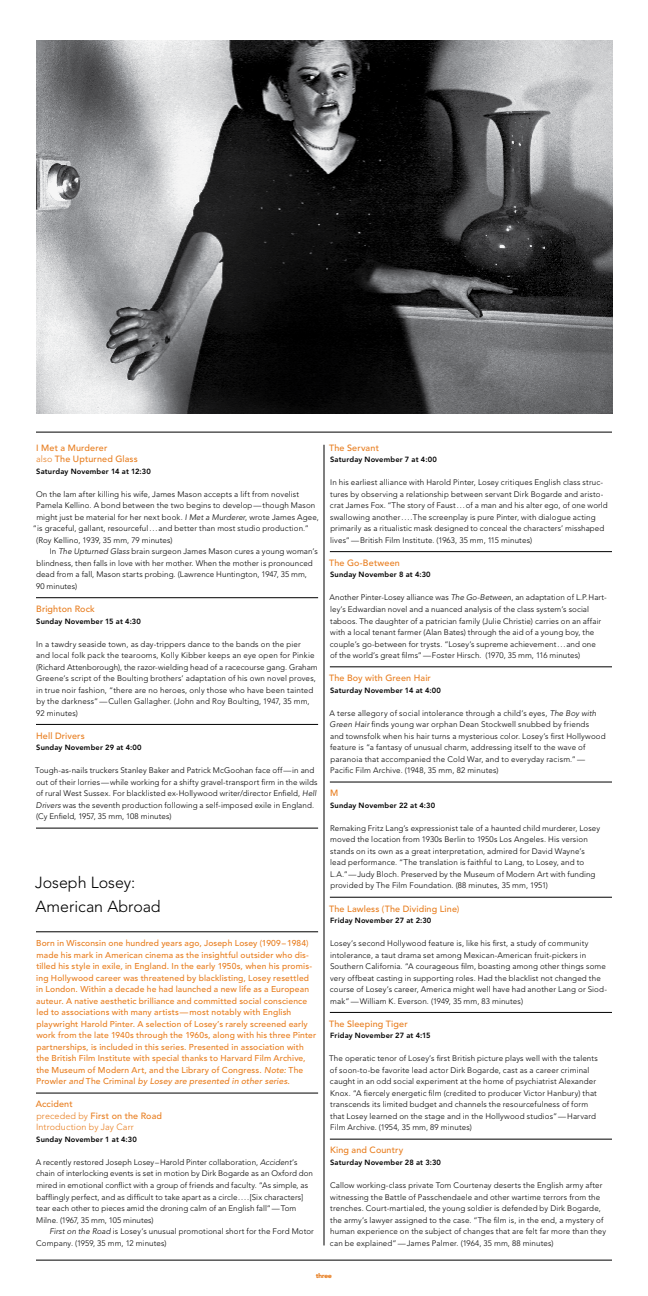
<style>
.page{position:relative;width:648px;height:1296px;background:#fff}
.page>*{position:absolute;margin:0;border:0;box-sizing:border-box;transform-origin:0 0}
.t1{font:300 16px/23px "Avenir LT Std";color:#000}
.t2{font:500 9px/11.5px "Avenir LT Std";letter-spacing:.02em;color:#e87d1e}
.t3{font:300 9px/11.5px "Avenir LT Std";letter-spacing:.01em;color:#e87d1e}
.t4{font:500 8.5px/11.5px "Avenir LT Std";letter-spacing:.02em;color:#e87d1e}
.t5{font:300 8px/11.5px "Avenir LT Std";letter-spacing:.015em;color:#000}
.t6{font:800 7.5px "Avenir LT Std";letter-spacing:.02em;color:#000}
.t7{font:500 6.5px "Avenir LT Std";color:#e87d1e}
.s1{font-weight:300}
.s2{font-style:italic}
.s3{font-weight:500}
</style>
<div class="page">
<hr style="left:36px;top:598px;width:282px;height:1px;background:#000">
<hr style="left:36px;top:724px;width:282px;height:1px;background:#000">
<hr style="left:36px;top:828px;width:282px;height:1px;background:#000">
<hr style="left:36px;top:932px;width:282px;height:1px;background:#000">
<hr style="left:36px;top:1093px;width:282px;height:1px;background:#000">
<hr style="left:330px;top:551px;width:282px;height:1px;background:#000">
<hr style="left:330px;top:667px;width:282px;height:1px;background:#000">
<hr style="left:330px;top:782px;width:282px;height:1px;background:#000">
<hr style="left:330px;top:897px;width:282px;height:1px;background:#000">
<hr style="left:330px;top:1012px;width:282px;height:1px;background:#000">
<hr style="left:330px;top:1139px;width:282px;height:1px;background:#000">
<hr style="left:36px;top:1260px;width:576px;height:1px;background:#000">
<hr style="left:324px;top:445px;width:1px;height:800px;background:#000">
<img style="left:36px;top:41px;width:576px;height:373px">
<hr style="left:36px;top:432px;width:576px;height:1px;background:#000">
<p class="t2" style="left:36px;top:442px;width:103px">I Met a Murderer<br><span class="s1">also</span> The Upturned Glass</p>
<p class="t6" style="left:36px;top:467px;width:116px">Saturday November 14 at 12:30</p>
<p class="t5" style="left:36px;top:488px;width:265px">On the lam after killing his wife, James Mason accepts a lift from novelist</p>
<p class="t5" style="left:36px;top:500px;width:281px">Pamela Kellino. A bond between the two begins to develop—though Mason</p>
<p class="t5" style="left:36px;top:511px;width:284px">might just be material for her next book. <span class="s2">I Met a Murderer</span>, wrote James Agee,</p>
<p class="t5" style="left:33px;top:523px;width:277px">“is graceful, gallant, resourceful...and better than most studio production.”</p>
<p class="t5" style="left:36px;top:534px;width:138px">(Roy Kellino, 1939, 35 mm, 79 minutes)</p>
<p class="t5" style="left:50px;top:546px;width:269px">In <span class="s2">The Upturned Glass</span> brain surgeon James Mason cures a young woman’s</p>
<p class="t5" style="left:36px;top:557px;width:278px">blindness, then falls in love with her mother. When the mother is pronounced</p>
<p class="t5" style="left:36px;top:569px;width:272px">dead from a fall, Mason starts probing. (Lawrence Huntington, 1947, 35 mm,</p>
<p class="t5" style="left:36px;top:580px;width:43px">90 minutes)</p>
<p class="t2" style="left:36px;top:603px;width:60px">Brighton Rock</p>
<p class="t6" style="left:36px;top:616px;width:106px">Sunday November 15 at 4:30</p>
<p class="t5" style="left:36px;top:638px;width:283px">In a tawdry seaside town, as day-trippers dance to the bands on the pier<br>and local folk pack the tearooms, Kolly Kibber keeps an eye open for Pinkie (Richard Attenborough), the razor-wielding head of a racecourse gang. Graham Greene’s script of the Boulting brothers’ adaptation of his own novel proves, in true noir fashion, “there are no heroes, only those who have been tainted by the darkness”—Cullen Gallagher. (John and Roy Boulting, 1947, 35 mm, 92 minutes)</p>
<p class="t2" style="left:36px;top:730px;width:50px">Hell Drivers</p>
<p class="t6" style="left:36px;top:743px;width:107px">Sunday November 29 at 4:00</p>
<p class="t5" style="left:35px;top:765px;width:284px">Tough-as-nails truckers Stanley Baker and Patrick McGoohan face off—in and out of their lorries—while working for a shifty gravel-transport firm in the wilds of rural West Sussex. For blacklisted ex-Hollywood writer/director Enfield, <span class="s2">Hell Drivers</span> was the seventh production following a self-imposed exile in England. (Cy Enfield, 1957, 35 mm, 108 minutes)</p>
<p class="t2" style="left:329px;top:442px;width:51px">The Servant</p>
<p class="t6" style="left:330px;top:455px;width:108px">Saturday November 7 at 4:00</p>
<p class="t5" style="left:330px;top:477px;width:279px">In his earliest alliance with Harold Pinter, Losey critiques English class struc&shy;tures by observing a relationship between servant Dirk Bogarde and aristo&shy;crat James Fox. “The story of Faust...of a man and his alter ego, of one world swallowing another....The screenplay is pure Pinter, with dialogue acting primarily as a ritualistic mask designed to conceal the characters’ misshaped lives”—British Film Institute. (1963, 35 mm, 115 minutes)</p>
<p class="t2" style="left:329px;top:557px;width:72px">The Go-Between</p>
<p class="t6" style="left:330px;top:570px;width:102px">Sunday November 8 at 4:30</p>
<p class="t5" style="left:330px;top:592px;width:279px">Another Pinter-Losey alliance was <span class="s2">The Go-Between</span>, an adaptation of L.P.Hart&shy;ley’s Edwardian novel and a nuanced analysis of the class system’s social taboos. The daughter of a patrician family (Julie Christie) carries on an affair with a local tenant farmer (Alan Bates) through the aid of a young boy, the couple’s go-between for trysts. “Losey’s supreme achievement...and one<br>of the world’s great films”—Foster Hirsch. (1970, 35 mm, 116 minutes)</p>
<p class="t2" style="left:329px;top:672px;width:103px">The Boy with Green Hair</p>
<p class="t6" style="left:330px;top:686px;width:112px">Saturday November 14 at 4:00</p>
<p class="t5" style="left:330px;top:707px;width:278px">A terse allegory of social intolerance through a child’s eyes, <span class="s2">The Boy with Green Hair</span> finds young war orphan Dean Stockwell snubbed by friends<br>and townsfolk when his hair turns a mysterious color. Losey’s first Hollywood feature is “a fantasy of unusual charm, addressing itself to the wave of paranoia that accompanied the Cold War, and to everyday racism.”— Pacific Film Archive. (1948, 35 mm, 82 minutes)</p>
<p class="t2" style="left:330px;top:788px;width:10px">M</p>
<p class="t6" style="left:330px;top:801px;width:106px">Sunday November 22 at 4:30</p>
<p class="t5" style="left:330px;top:822px;width:272px">Remaking Fritz Lang’s expressionist tale of a haunted child murderer, Losey moved the location from 1930s Berlin to 1950s Los Angeles. His version stands on its own as a great interpretation, admired for David Wayne’s lead performance. “The translation is faithful to Lang, to Losey, and to L.A.”—Judy Bloch. Preserved by the Museum of Modern Art with funding provided by The Film Foundation. (88 minutes, 35 mm, 1951)</p>
<p class="t2" style="left:329px;top:903px;width:132px">The Lawless (The Dividing Line)</p>
<p class="t6" style="left:330px;top:916px;width:103px">Friday November 27 at 2:30</p>
<p class="t5" style="left:330px;top:938px;width:279px">Losey’s second Hollywood feature is, like his first, a study of community intolerance, a taut drama set among Mexican-American fruit-pickers in Southern California. “A courageous film, boasting among other things some very offbeat casting in supporting roles. Had the blacklist not changed the course of Losey’s career, America might well have had another Lang or Siod&shy;mak”—William K. Everson. (1949, 35 mm, 83 minutes)</p>
<p class="t2" style="left:329px;top:1018px;width:80px">The Sleeping Tiger</p>
<p class="t6" style="left:330px;top:1031px;width:102px">Friday November 27 at 4:15</p>
<p class="t5" style="left:329px;top:1053px;width:270px">The operatic tenor of Losey’s first British picture plays well with the talents of soon-to-be favorite lead actor Dirk Bogarde, cast as a career criminal caught in an odd social experiment at the home of psychiatrist Alexander Knox. “A fiercely energetic film (credited to producer Victor Hanbury) that transcends its limited budget and channels the resourcefulness of form that Losey learned on the stage and in the Hollywood studios”—Harvard Film Archive. (1954, 35 mm, 89 minutes)</p>
<p class="t2" style="left:330px;top:1145px;width:75px">King and Country</p>
<p class="t6" style="left:330px;top:1158px;width:112px">Saturday November 28 at 3:30</p>
<p class="t5" style="left:330px;top:1180px;width:278px">Callow working-class private Tom Courtenay deserts the English army after witnessing the Battle of Passchendaele and other wartime terrors from the trenches. Court-martialed, the young soldier is defended by Dirk Bogarde, the army’s lawyer assigned to the case. “The film is, in the end, a mystery of human experience on the subject of changes that are felt far more than they can be explained”—James Palmer. (1964, 35 mm, 88 minutes)</p>
<p class="t7" style="left:316px;top:1272px;width:17px">three</p>
<h1 class="t1" style="left:35px;top:872px;width:127px">Joseph Losey:<br>American Abroad</h1>
<p class="t4" style="left:36px;top:938px;width:282px">Born in Wisconsin one hundred years ago, Joseph Losey (1909–1984) made his mark in American cinema as the insightful outsider who dis&shy;tilled his style in exile, in England. I n the early 1950s, when his promis&shy;ing Hollywood career was threatened by blacklisting, Losey resettled in London. Within a decade he had launched a new life as a European auteur. A native aesthetic brilliance and committed social conscience led to associations with many artists—most notably with English playwright Harold Pinter. A selection of Losey’s rarely screened early work from the late 1940s through the 1960s, along with his three Pinter partnerships, is included in this series. Presented in association with the British Film I nstitute with special thanks to Harvard Film Archive, the Museum of Modern Art, and the Library of Congress. <span class="s2">Note:</span> The Prowler <span class="s2">and</span> The Criminal <span class="s2">by Losey are presented in other series.</span></p>
<p class="t3" style="left:36px;top:1099px;width:128px"><span class="s3">Accident<br></span>preceded by <span class="s3">First on the Road<br></span>Introduction by Jay Carr</p>
<p class="t6" style="left:36px;top:1135px;width:102px">Sunday November 1 at 4:30</p>
<p class="t5" style="left:36px;top:1156px;width:279px">A recently restored Joseph Losey–Harold Pinter collaboration, <span class="s2">Accident</span>’s chain of interlocking events is set in motion by Dirk Bogarde as an Oxford don mired in emotional conflict with a group of friends and faculty. “As simple, as bafflingly perfect, and as difficult to take apart as a circle....[Six characters] tear each other to pieces amid the droning calm of an English fall”—Tom Milne. (1967, 35 mm, 105 minutes)</p>
<p class="t5" style="left:36px;top:1226px;width:279px;text-indent:13px"><span class="s2">First on the Road</span> is Losey’s unusual promotional short for the Ford Motor<br>Company. (1959, 35 mm, 12 minutes)</p>
</div>
